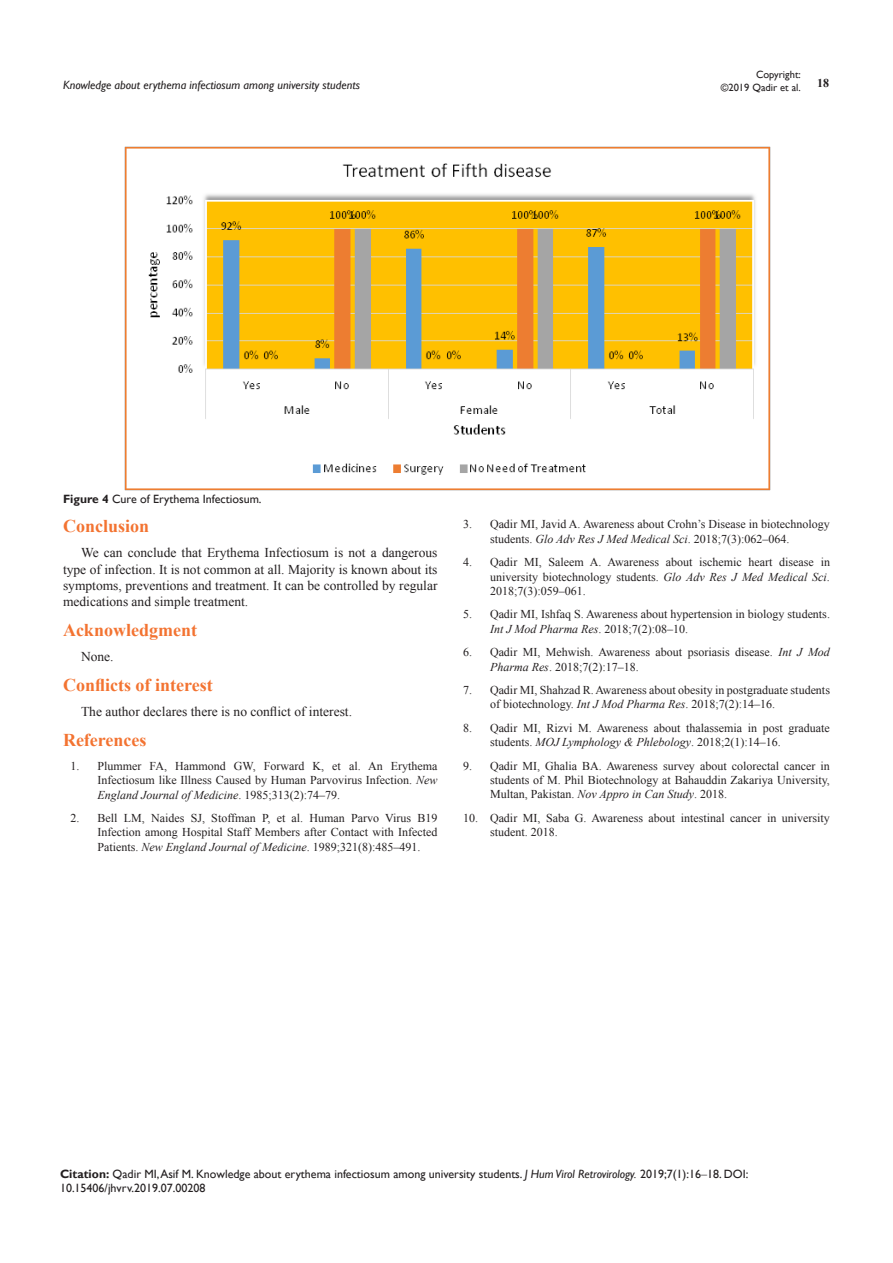
<style>
.page{position:relative;width:893px;height:1263px;background:#fff}
.page>*{position:absolute;margin:0;border:0;box-sizing:border-box;transform-origin:0 0}
.List_Paragraph{font:700 18px "Times New Roman";color:#f37331}
.t1{font:13.5px/16.2px "Times New Roman";color:#231f20;text-align:justify}
.t2{font:12px/14.4px "Times New Roman";color:#231f20}
.Citation{font:12px "Gill Sans";color:#231f20}
.t3{font:italic 12px "Gill Sans";color:#231f20}
.t4{font:700 12px "Times New Roman";color:#231f20}
.t5{font:10.5px/12.6px "Gill Sans";color:#231f20;text-align:right}
.s1{font-weight:700}
.s2{font-style:italic}
.s3{font-family:"Times New Roman"}
</style>
<div class="page">
<img style="left:124px;top:147px;width:646px;height:343px">
<p class="t5" style="left:721px;top:69px;width:82px">Copyright:<br>©2019 Qadir et al.</p>
<p class="t3" style="left:63px;top:78px;width:298px">Knowledge about erythema infectiosum among university students</p>
<p class="t4" style="left:817px;top:75px;width:13px">18</p>
<p class="Citation" style="left:63px;top:492px;width:200px"><span class="s1">Figure 4</span> Cure of Erythema Infectiosum.</p>
<p class="List_Paragraph" style="left:63px;top:514px;width:88px">Conclusion</p>
<p class="t1" style="left:63px;top:545px;width:376px;text-indent:18px">We can conclude that Erythema Infectiosum is not a dangerous type of infection. It is not common at all. Majority is known about its symptoms, preventions and treatment. It can be controlled by regular medications and simple treatment.</p>
<p class="List_Paragraph" style="left:63px;top:618px;width:135px">Acknowledgment</p>
<p class="t1" style="left:81px;top:648px;width:34px">None.</p>
<p class="List_Paragraph" style="left:63px;top:673px;width:151px">Conflicts of interest</p>
<p class="t1" style="left:81px;top:704px;width:273px">The author declares there is no conflict of interest.</p>
<p class="List_Paragraph" style="left:63px;top:728px;width:85px">References</p>
<p class="t2" style="left:98px;top:758px;width:341px;text-align:justify;text-indent:-27px">1. Plummer FA, Hammond GW, Forward K, et al. An Erythema Infectiosum like Illness Caused by Human Parvovirus Infection. <span class="s2">New England Journal of Medicine</span>. 1985;313(2):74–79.</p>
<p class="t2" style="left:98px;top:811px;width:341px;text-align:justify;text-indent:-27px">2. Bell LM, Naides SJ, Stoffman P, et al. Human Parvo Virus B19<br>Infection among Hospital Staff Members after Contact with Infected Patients. <span class="s2">New England Journal of Medicine</span>. 1989;321(8):485–491.</p>
<p class="t2" style="left:490px;top:517px;width:341px;text-indent:-27px">3. Qadir MI, Javid A. Awareness about Crohn’s Disease in biotechnology students. <span class="s2">Glo Adv Res J Med Medical Sci</span>. 2018;7(3):062–064.</p>
<p class="t2" style="left:490px;top:555px;width:341px;text-align:justify;text-indent:-27px">4. Qadir MI, Saleem A. Awareness about ischemic heart disease in university biotechnology students. <span class="s2">Glo Adv Res J Med Medical Sci</span>.<br>2018;7(3):059–061.</p>
<p class="t2" style="left:490px;top:607px;width:341px;text-indent:-27px">5. Qadir MI, Ishfaq S. Awareness about hypertension in biology students.<br><span class="s2">Int J Mod Pharma Res</span>. 2018;7(2):08–10.</p>
<p class="t2" style="left:490px;top:645px;width:341px;text-indent:-27px">6. Qadir MI, Mehwish. Awareness about psoriasis disease. <span class="s2">Int J Mod<br>Pharma Res</span>. 2018;7(2):17–18.</p>
<p class="t2" style="left:490px;top:683px;width:341px;text-indent:-27px">7. Qadir MI, Shahzad R. Awareness about obesity in postgraduate students of biotechnology. <span class="s2">Int J Mod Pharma Res</span>. 2018;7(2):14–16.</p>
<p class="t2" style="left:490px;top:720px;width:341px;text-indent:-27px">8. Qadir MI, Rizvi M. Awareness about thalassemia in post graduate students. <span class="s2">MOJ Lymphology &amp; Phlebology</span>. 2018;2(1):14–16.</p>
<p class="t2" style="left:490px;top:758px;width:341px;text-align:justify;text-indent:-27px">9. Qadir MI, Ghalia BA. Awareness survey about colorectal cancer in students of M. Phil Biotechnology at Bahauddin Zakariya University, Multan, Pakistan. <span class="s2">Nov Appro in Can Study</span>. 2018.</p>
<p class="t2" style="left:490px;top:810px;width:341px;text-indent:-27px">10. Qadir MI, Saba G. Awareness about intestinal cancer in university student. 2018.</p>
<p class="Citation" style="left:60px;top:1167px;width:690px"><span class="s1">Citation:</span> Qadir MI, Asif M. Knowledge about erythema infectiosum among university students. <span class="s2">J Hum Virol Retrovirology.</span> 2019;7(1):16<span class="s3">‒</span>18. DOI:</p>
<p class="Citation" style="left:60px;top:1181px;width:147px">10.15406/jhvrv.2019.07.00208</p>
</div>
